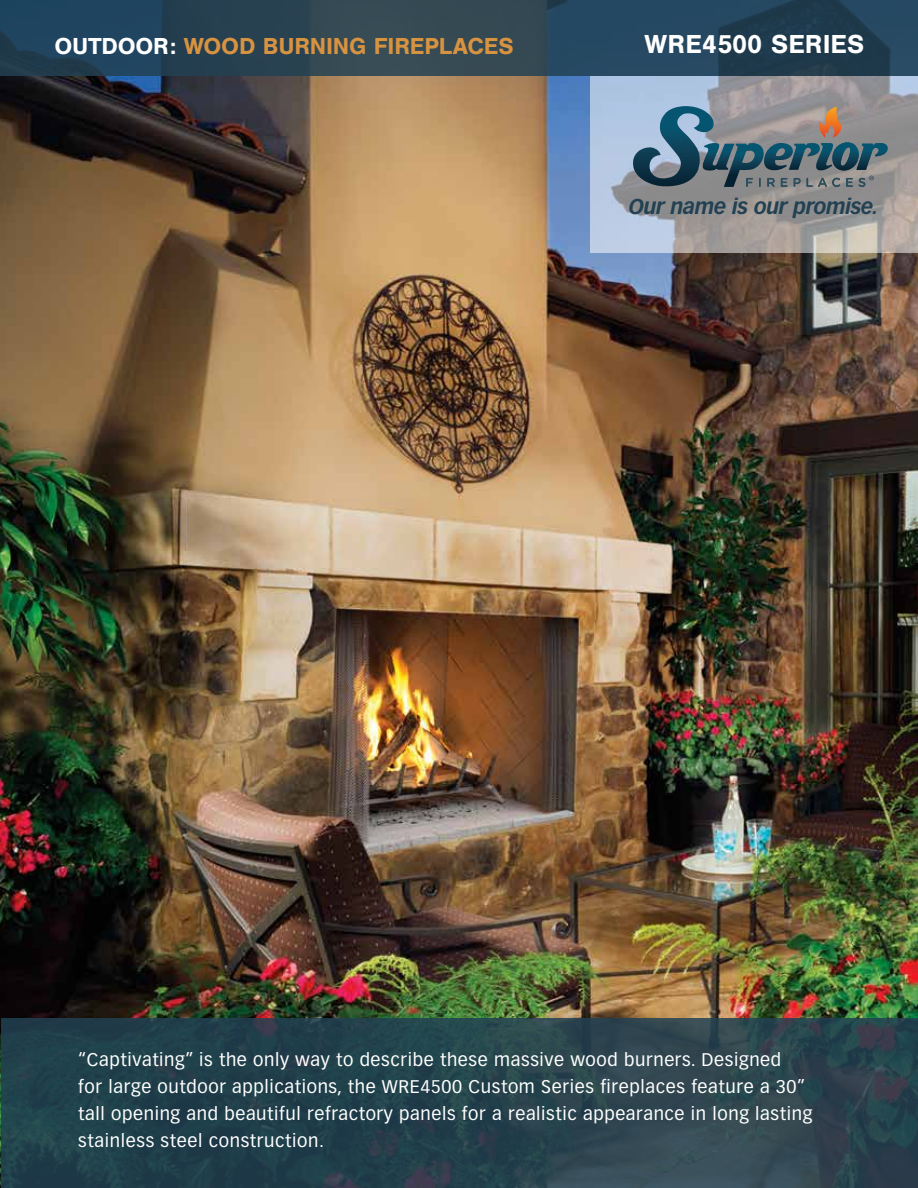
<style>
.page{position:relative;width:918px;height:1188px;background:#fff}
.page>*{position:absolute;margin:0;border:0;box-sizing:border-box;transform-origin:0 0}
.t1{font:700 27px "Nimbus San";color:#fff}
.t2{font:700 24px "Nimbus San";letter-spacing:-.01em;color:#d89341}
.t3{font:italic 700 21px "Vectora LT Pro";letter-spacing:-.025em;color:#224153}
.t4{font:18px/27px "Vectora LT Pro";letter-spacing:.035em;color:#fff}
.s1{color:#fff}
</style>
<div class="page">
<img style="left:0;top:0;width:918px;height:1188px">
<svg style="left:1px;top:1018px;width:917px;height:170px;background:#27424d"></svg>
<svg style="left:1px;top:0;width:917px;height:76px;background:#274456"></svg>
<svg style="left:590px;top:76px;width:328px;height:177px;background:#a5a8af"></svg>
<svg style="left:633px;top:106px;width:256px;height:81px;background:#6e7e87"></svg>
<h2 class="t2" style="left:54px;top:33px;width:461px"><span class="s1">OUTDOOR:</span> WOOD BURNING FIREPLACES</h2>
<h1 class="t1" style="left:645px;top:29px;width:221px">WRE4500 SERIES</h1>
<p class="t3" style="left:629px;top:194px;width:251px">Our name is our promise.</p>
<p class="t4" style="left:78px;top:1046px;width:736px">“Captivating” is the only way to describe these massive wood burners. Designed<br>for large outdoor applications, the WRE4500 Custom Series fireplaces feature a 30” tall opening and beautiful refractory panels for a realistic appearance in long lasting stainless steel construction.</p>
</div>
